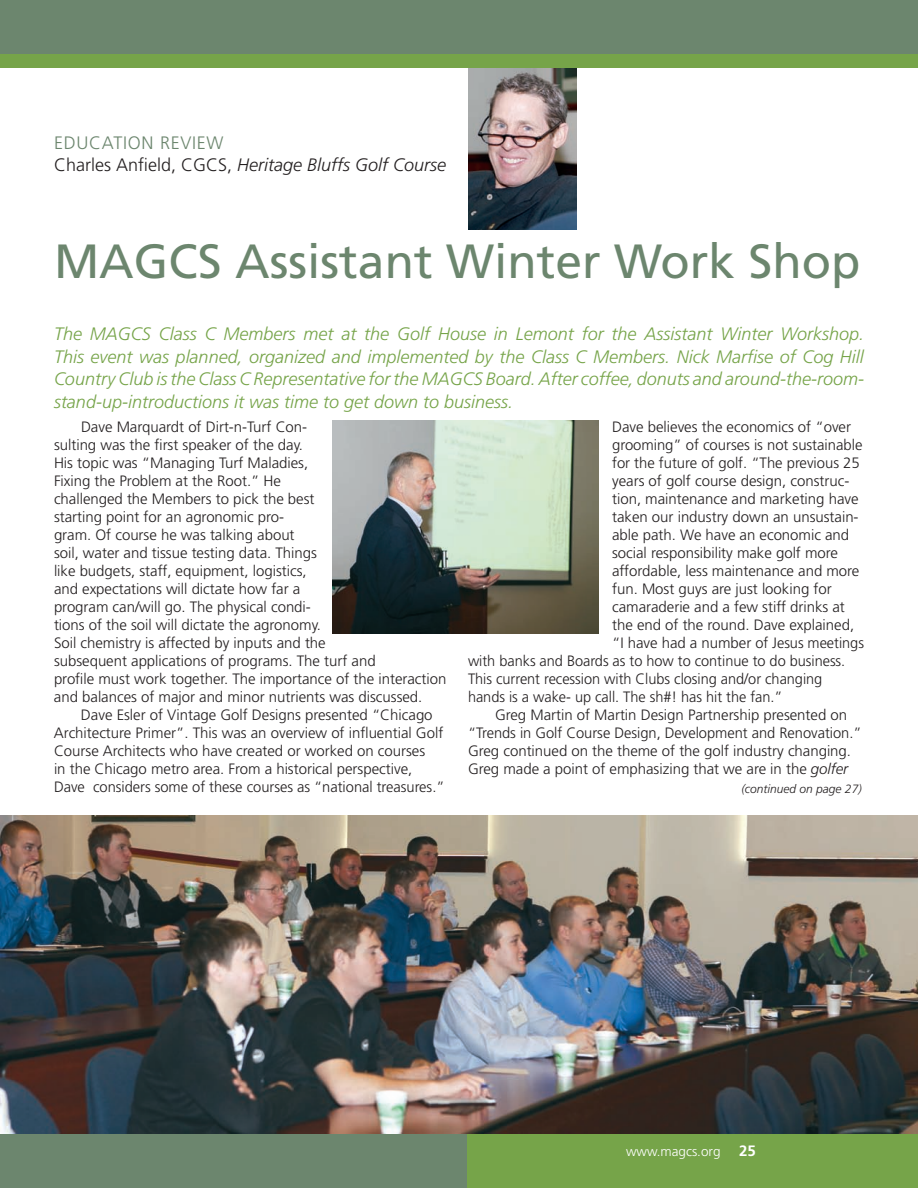
<style>
.page{position:relative;width:918px;height:1188px;background:#fff}
.page>*{position:absolute;margin:0;border:0;box-sizing:border-box;transform-origin:0 0}
.t1{font:48px "Frutiger";color:#6c866e}
.t2{font:italic 300 18px/22.5px "Frutiger";color:#76a449;text-align:justify}
.t3{font:italic 300 18px/21.6px "Frutiger";color:#231f20}
.t4{font:300 15px/18px "Frutiger";color:#231f20}
.t5{font:700 15px "Frutiger";color:#fff}
.t6{font:300 13.5px "Frutiger";color:#fff}
.t7{font:italic 300 12px "Frutiger";color:#231f20}
.s1{font-style:normal;color:#6c866e}
.s2{font-style:normal}
.s3{font-style:italic}
</style>
<div class="page">
<img style="left:0;top:815px;width:918px;height:319px">
<div style="left:0;top:1134px;width:918px;height:54px;background:#6c866e"></div>
<div style="left:467px;top:1134px;width:451px;height:54px;background:#76a449"></div>
<img style="left:468px;top:68px;width:108px;height:161px">
<div style="left:0;top:0;width:918px;height:68px;background:#6c866e"></div>
<div style="left:0;top:54px;width:918px;height:14px;background:#76a449"></div>
<img style="left:333px;top:421px;width:266px;height:212px">
<p class="t3" style="left:54px;top:132px;width:394px"><span class="s1">education review<br></span><span class="s2">Charles Anfield, CGCS,</span> Heritage Bluffs Golf Course</p>
<h1 class="t1" style="left:54px;top:233px;width:808px">MAGCS Assistant Winter Work Shop</h1>
<p class="t2" style="left:54px;top:323px;width:812px">The MAGCS Class C Members met at the Golf House in Lemont for the Assistant Winter Workshop.<br>This event was planned, organized and implemented by the Class C Members. Nick Marfise of Cog Hill Country Club is the Class C Representative for the MAGCS Board. After coffee, donuts and around-the-room&shy;stand-up-introductions it was time to get down to business.</p>
<p class="t4" style="left:54px;top:418px;width:394px;text-indent:27px">Dave Marquardt of Dirt-n-Turf Con-<br>sulting was the first speaker of the day.<br>His topic was “Managing Turf Maladies,<br>Fixing the Problem at the Root.” He<br>challenged the Members to pick the best<br>starting point for an agronomic pro-<br>gram. Of course he was talking about<br>soil, water and tissue testing data. Things<br>like budgets, staff, equipment, logistics,<br>and expectations will dictate how far a<br>program can/will go. The physical condi-<br>tions of the soil will dictate the agronomy.<br>Soil chemistry is affected by inputs and the<br>subsequent applications of programs. The turf and<br>profile must work together. The importance of the interaction and balances of major and minor nutrients was discussed.</p>
<p class="t4" style="left:54px;top:706px;width:392px;text-indent:27px">Dave Esler of Vintage Golf Designs presented “Chicago Architecture Primer”. This was an overview of influential Golf Course Architects who have created or worked on courses<br>in the Chicago metro area. From a historical perspective, Dave considers some of these courses as “national treasures.”</p>
<p class="t4" style="left:612px;top:418px;width:240px">Dave believes the economics of “over</p>
<p class="t4" style="left:612px;top:436px;width:252px">grooming” of courses is not sustainable</p>
<p class="t4" style="left:612px;top:454px;width:249px">for the future of golf. “The previous 25</p>
<p class="t4" style="left:612px;top:472px;width:239px">years of golf course design, construc-</p>
<p class="t4" style="left:612px;top:490px;width:248px">tion, maintenance and marketing have</p>
<p class="t4" style="left:612px;top:508px;width:248px">taken our industry down an unsustain-</p>
<p class="t4" style="left:612px;top:526px;width:239px">able path. We have an economic and</p>
<p class="t4" style="left:612px;top:544px;width:227px">social responsibility make golf more</p>
<p class="t4" style="left:612px;top:562px;width:249px">affordable, less maintenance and more</p>
<p class="t4" style="left:612px;top:580px;width:221px">fun. Most guys are just looking for</p>
<p class="t4" style="left:612px;top:598px;width:234px">camaraderie and a few stiff drinks at</p>
<p class="t4" style="left:612px;top:616px;width:244px">the end of the round. Dave explained,</p>
<p class="t4" style="left:612px;top:634px;width:253px">“I have had a number of Jesus meetings</p>
<p class="t4" style="left:468px;top:652px;width:379px">with banks and Boards as to how to continue to do business.</p>
<p class="t4" style="left:468px;top:670px;width:356px">This current recession with Clubs closing and/or changing</p>
<p class="t4" style="left:468px;top:688px;width:316px">hands is a wake- up call. The sh#! has hit the fan.”</p>
<p class="t4" style="left:495px;top:706px;width:354px">Greg Martin of Martin Design Partnership presented on</p>
<p class="t4" style="left:468px;top:724px;width:395px">“Trends in Golf Course Design, Development and Renovation.”</p>
<p class="t4" style="left:468px;top:742px;width:385px">Greg continued on the theme of the golf industry changing.</p>
<p class="t4" style="left:468px;top:760px;width:382px">Greg made a point of emphasizing that we are in the <span class="s3">golfer</span></p>
<p class="t7" style="left:742px;top:782px;width:122px">(continued on page 27)</p>
<p class="t6" style="left:626px;top:1144px;width:96px">www.magcs.org</p>
<p class="t5" style="left:739px;top:1142px;width:18px">25</p>
</div>
